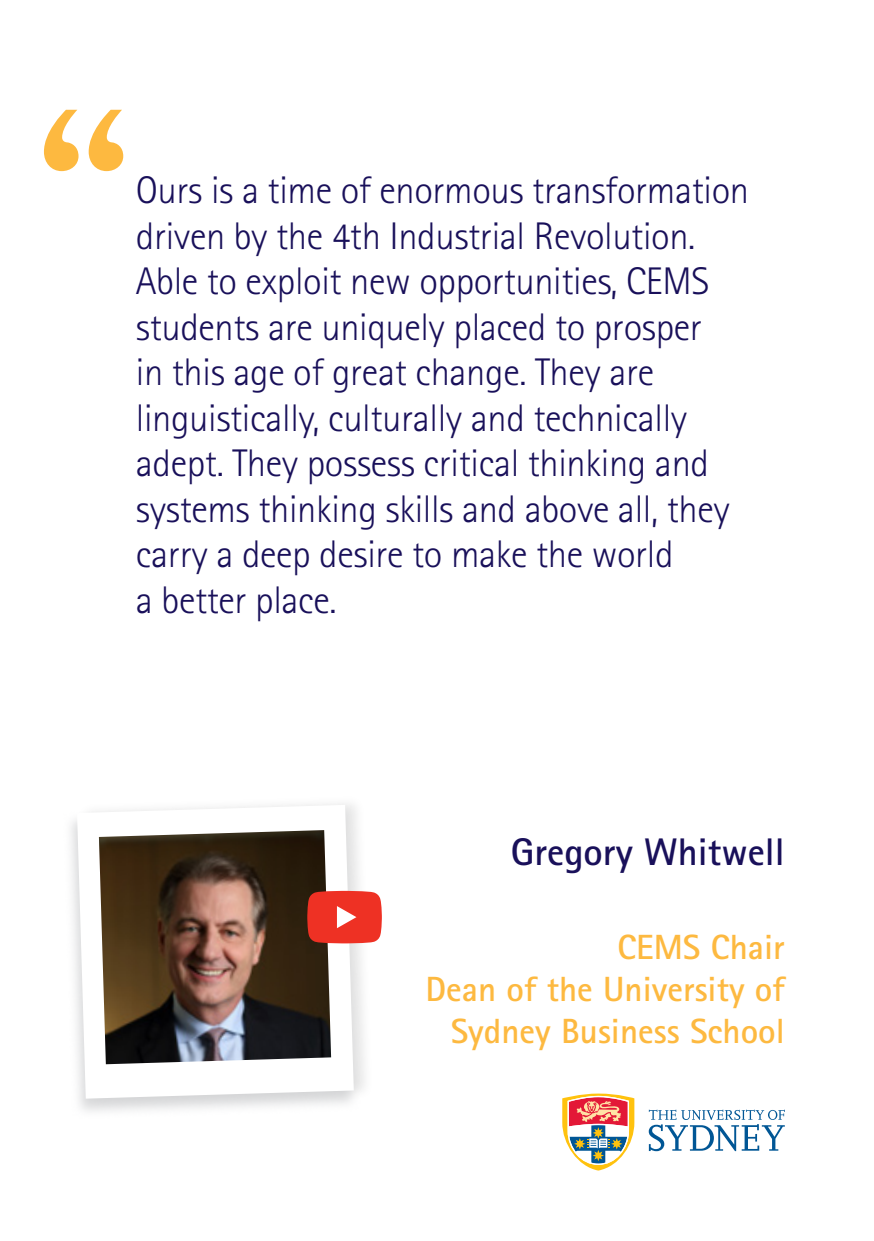
<style>
.page{position:relative;width:874px;height:1241px;background:#fff}
.page>*{position:absolute;margin:0;border:0;box-sizing:border-box;transform-origin:0 0}
.Header-serif{font:700 241.5px "Rotis Serif";color:#fdb940}
.Body_copy{font:300 38.5px/45.5px "Rotis Sans Serif";letter-spacing:-.01em;color:#19105a}
.Body_copy-2{font:700 38.5px "Rotis Sans Serif";color:#19105a}
.Body_copy-3{font:700 35px/42px "Rotis Sans Serif";color:#fdb940;text-align:right}
</style>
<div class="page">
<div style="left:62px;top:803px;width:299px;height:315px;background:#c9cacc;opacity:.7"></div>
<svg style="left:77px;top:804px;width:276px;height:294px"></svg>
<img style="left:99px;top:830px;width:232px;height:234px">
<svg style="left:648px;top:1109px;width:136px;height:41px"></svg>
<svg style="left:562px;top:1093px;width:72px;height:77px"></svg>
<svg style="left:307px;top:890px;width:74px;height:53px;background:#e84236"></svg>
<p class="Header-serif" style="left:30px;top:51px;width:109px">“</p>
<p class="Body_copy" style="left:136px;top:167px;width:614px">Ours is a time of enormous transformation driven by the 4th Industrial Revolution.<br>Able to exploit new opportunities, CEMS students are uniquely placed to prosper<br>in this age of great change. They are linguistically, culturally and technically adept. They possess critical thinking and systems thinking skills and above all, they carry a deep desire to make the world<br>a better place.</p>
<p class="Body_copy-2" style="left:510px;top:827px;width:275px">Gregory Whitwell</p>
<p class="Body_copy-3" style="left:617px;top:925px;width:169px">CEMS Chair</p>
<p class="Body_copy-3" style="left:425px;top:967px;width:360px">Dean of the University of<br>Sydney Business School</p>
</div>
